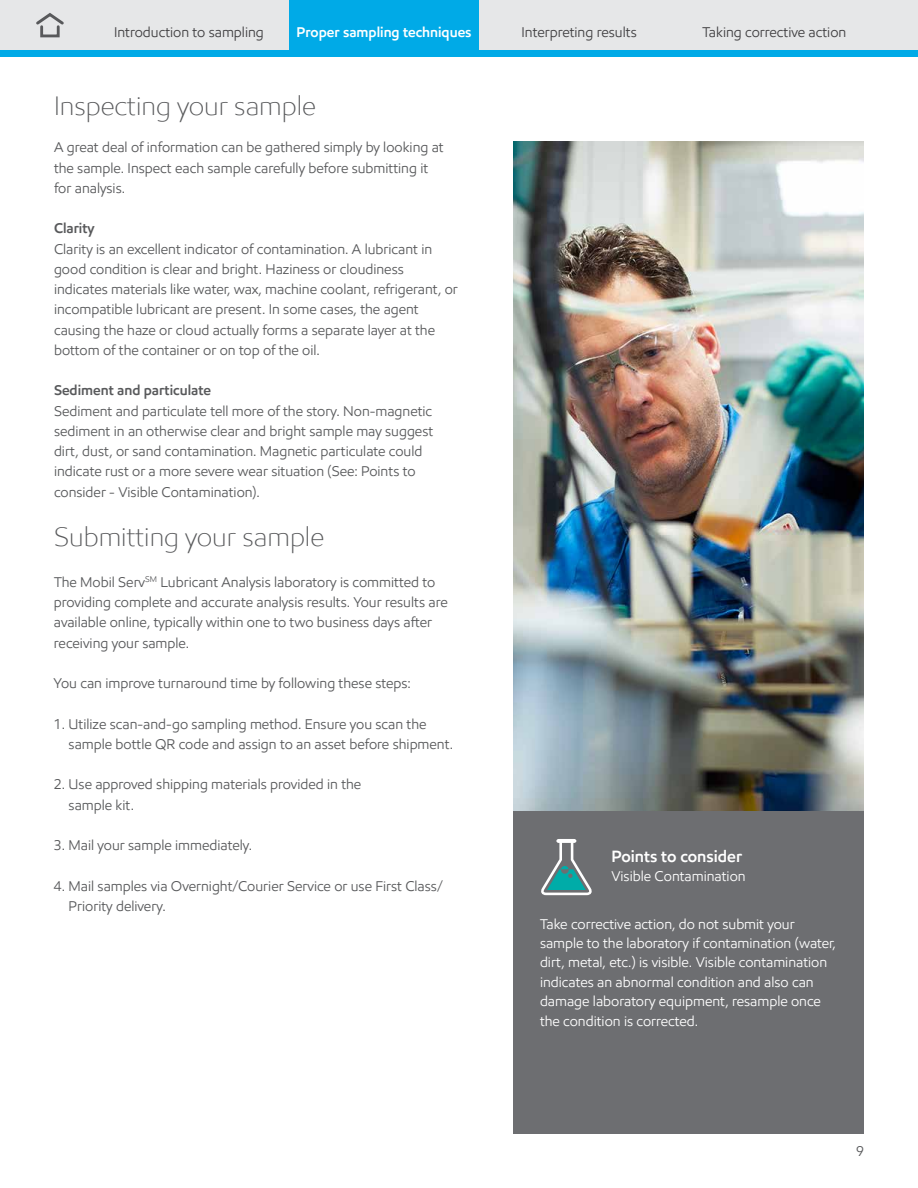
<style>
.page{position:relative;width:918px;height:1188px;background:#fff}
.page>*{position:absolute;margin:0;border:0;box-sizing:border-box;transform-origin:0 0}
.t1{font:300 27px "E Mprint";color:#58595b}
.t2{font:600 16.5px "E Mprint";color:#fff}
.t3{font:14.25px/20.2px "E Mprint";color:#58595b}
.t4{font:14.25px/19.5px "E Mprint";color:#fff}
.t5{font:14.25px "E Mprint";color:#414042}
.t6{font:600 14.25px "E Mprint";color:#58595b}
.t7{font:600 14.25px "E Mprint";color:#fff}
</style>
<div class="page">
<img style="left:513px;top:142px;width:351px;height:669px">
<div style="left:513px;top:811px;width:351px;height:323px;background:#6d6e71"></div>
<svg style="left:541px;top:839px;width:51px;height:56px"></svg>
<div style="left:0;top:0;width:918px;height:50px;background:#e6e7e8"></div>
<div style="left:289px;top:0;width:190px;height:51px;background:#00aae7"></div>
<div style="left:0;top:50px;width:918px;height:7px;background:#00aae7"></div>
<div style="left:40px;top:25px;width:20px;height:12px;border:3px solid #58595b"></div>
<svg style="left:36px;top:13px;width:28px;height:14px"></svg>
<p class="t5" style="left:114px;top:24px;width:151px">Introduction to sampling</p>
<p class="t7" style="left:297px;top:24px;width:176px">Proper sampling techniques</p>
<p class="t5" style="left:522px;top:24px;width:117px">Interpreting results</p>
<p class="t5" style="left:702px;top:24px;width:145px">Taking corrective action</p>
<h1 class="t1" style="left:54px;top:89px;width:263px">Inspecting your sample</h1>
<p class="t3" style="left:54px;top:137px;width:391px">A great deal of information can be gathered simply by looking at the sample. Inspect each sample carefully before submitting it for analysis.</p>
<p class="t6" style="left:54px;top:220px;width:42px">Clarity</p>
<p class="t3" style="left:54px;top:239px;width:405px">Clarity is an excellent indicator of contamination. A lubricant in good condition is clear and bright. Haziness or cloudiness indicates materials like water, wax, machine coolant, refrigerant, or incompatible lubricant are present. In some cases, the agent causing the haze or cloud actually forms a separate layer at the bottom of the container or on top of the oil.</p>
<p class="t6" style="left:54px;top:382px;width:159px">Sediment and particulate</p>
<p class="t3" style="left:54px;top:401px;width:381px">Sediment and particulate tell more of the story. Non-magnetic sediment in an otherwise clear and bright sample may suggest dirt, dust, or sand contamination. Magnetic particulate could indicate rust or a more severe wear situation (See: Points to consider - Visible Contamination).</p>
<h1 class="t1" style="left:54px;top:521px;width:272px">Submitting your sample</h1>
<p class="t3" style="left:54px;top:572px;width:395px">The Mobil Serv<sup>SM</sup> Lubricant Analysis laboratory is committed to providing complete and accurate analysis results. Your results are available online, typically within one to two business days after receiving your sample.</p>
<p class="t3" style="left:54px;top:673px;width:358px">You can improve turnaround time by following these steps:</p>
<p class="t3" style="left:69px;top:714px;width:386px;text-indent:-15px">1. Utilize scan-and-go sampling method. Ensure you scan the sample bottle QR code and assign to an asset before shipment.</p>
<p class="t3" style="left:69px;top:774px;width:294px;text-indent:-15px">2. Use approved shipping materials provided in the sample kit.</p>
<p class="t3" style="left:54px;top:835px;width:200px">3. Mail your sample immediately.</p>
<p class="t3" style="left:69px;top:876px;width:376px;text-indent:-15px">4. Mail samples via Overnight/Courier Service or use First Class/<br>Priority delivery.</p>
<p class="t2" style="left:611px;top:846px;width:132px">Points to consider</p>
<p class="t4" style="left:611px;top:867px;width:136px">Visible Contamination</p>
<p class="t4" style="left:540px;top:914px;width:297px">Take corrective action, do not submit your sample to the laboratory if contamination (water, dirt, metal, etc.) is visible. Visible contamination indicates an abnormal condition and also can damage laboratory equipment, resample once the condition is corrected.</p>
<p class="t3" style="left:856px;top:1141px;width:9px">9</p>
</div>
